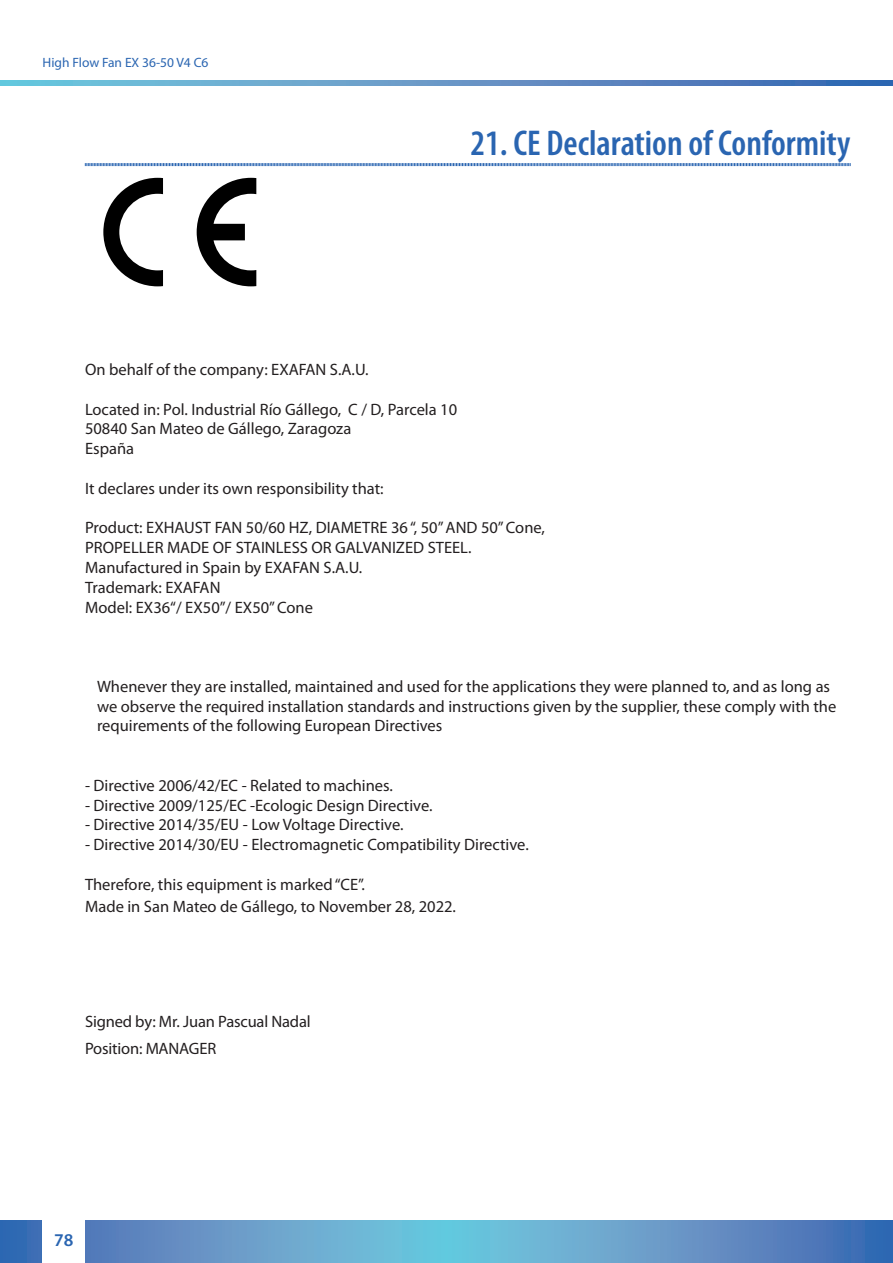
<style>
.page{position:relative;width:893px;height:1263px;background:#fff}
.page>*{position:absolute;margin:0;border:0;box-sizing:border-box;transform-origin:0 0}
._01__Titulos__Nivel{font:600 condensed 36px "Myriad Pro";color:#2a65b1}
.t1{font:600 18px "Myriad Pro";color:#2a65b1}
.Letra_pequeña{font:16.5px/19.8px "Myriad Pro";color:#231f20}
._01__Normal_ING{font:16.5px "Myriad Pro";letter-spacing:-.01em;color:#231f20}
.t2{font:13.5px "Myriad Pro";color:#2a65b1}
</style>
<div class="page">
<svg style="left:0;top:1220px;width:893px;height:43px;background:#609ac8"></svg>
<svg style="left:0;top:81px;width:893px;height:4px;background:#5e96c6"></svg>
<div style="left:43px;top:1218px;width:42px;height:45px;background:#fff"></div>
<svg style="left:85px;top:163px;width:766px;height:4px"></svg>
<svg style="left:103px;top:178px;width:60px;height:108px"></svg>
<svg style="left:197px;top:178px;width:59px;height:108px"></svg>
<p class="t2" style="left:43px;top:54px;width:167px">High Flow Fan EX 36-50 V4 C6</p>
<p class="_01__Titulos__Nivel" style="left:471px;top:123px;width:381px">21. CE Declaration of Conformity</p>
<p class="Letra_pequeña" style="left:85px;top:359px;width:285px">On behalf of the company: EXAFAN S.A.U.</p>
<p class="Letra_pequeña" style="left:85px;top:399px;width:374px">Located in: Pol. Industrial Río Gállego, C / D, Parcela 10</p>
<p class="Letra_pequeña" style="left:85px;top:419px;width:268px">50840 San Mateo de Gállego, Zaragoza</p>
<p class="Letra_pequeña" style="left:85px;top:438px;width:51px">España</p>
<p class="Letra_pequeña" style="left:85px;top:478px;width:300px">It declares under its own responsibility that:</p>
<p class="Letra_pequeña" style="left:85px;top:518px;width:461px">Product: EXHAUST FAN 50/60 HZ, DIAMETRE 36 “, 50” AND 50” Cone,</p>
<p class="Letra_pequeña" style="left:85px;top:537px;width:388px">PROPELLER MADE OF STAINLESS OR GALVANIZED STEEL.</p>
<p class="Letra_pequeña" style="left:85px;top:557px;width:279px">Manufactured in Spain by EXAFAN S.A.U.</p>
<p class="Letra_pequeña" style="left:85px;top:577px;width:137px">Trademark: EXAFAN</p>
<p class="Letra_pequeña" style="left:85px;top:597px;width:229px">Model: EX36“/ EX50”/ EX50” Cone</p>
<p class="Letra_pequeña" style="left:97px;top:676px;width:741px">Whenever they are installed, maintained and used for the applications they were planned to, and as long as we observe the required installation standards and instructions given by the supplier, these comply with the requirements of the following European Directives</p>
<p class="Letra_pequeña" style="left:85px;top:775px;width:309px">- Directive 2006/42/EC - Related to machines.</p>
<p class="Letra_pequeña" style="left:85px;top:795px;width:349px">- Directive 2009/125/EC -Ecologic Design Directive.</p>
<p class="Letra_pequeña" style="left:85px;top:815px;width:320px">- Directive 2014/35/EU - Low Voltage Directive.</p>
<p class="Letra_pequeña" style="left:85px;top:834px;width:445px">- Directive 2014/30/EU - Electromagnetic Compatibility Directive.</p>
<p class="Letra_pequeña" style="left:85px;top:874px;width:281px">Therefore, this equipment is marked “CE”.</p>
<p class="_01__Normal_ING" style="left:85px;top:897px;width:372px">Made in San Mateo de Gállego, to November 28, 2022.</p>
<p class="_01__Normal_ING" style="left:85px;top:1011px;width:227px">Signed by: Mr. Juan Pascual Nadal</p>
<p class="_01__Normal_ING" style="left:85px;top:1038px;width:133px">Position: MANAGER</p>
<p class="t1" style="left:54px;top:1229px;width:21px">78</p>
</div>
